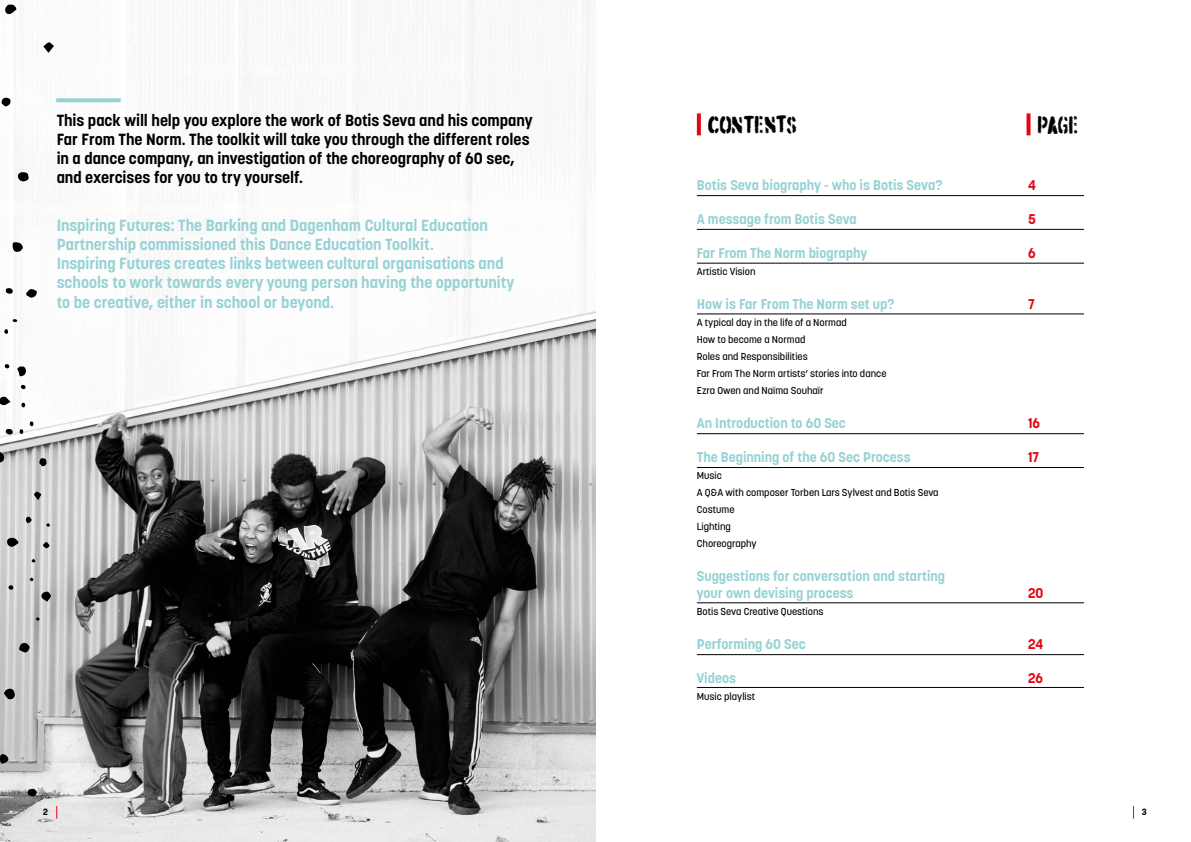
<style>
.page{position:relative;width:1191px;height:842px;background:#fff}
.page>*{position:absolute;margin:0;border:0;box-sizing:border-box;transform-origin:0 0}
._2ND_Header_18pt_-_2{font:24px "Dirtstorm";letter-spacing:-.02em;color:#000}
._2ND_Header_18pt_-_2-2{font:700 16px/19.2px "Korolev";letter-spacing:-.005em;color:#97d2d4}
._2ND_Header_18pt_-_2-3{font:700 16px/19.2px "Korolev";letter-spacing:-.005em;color:#000}
.Main_Text{font:700 14px "Korolev";color:#97d2d4}
.Main_Text-2{font:700 14px "Korolev";color:#e30613}
.Main_Text-3{font:500 10px "Korolev";color:#000}
.t1{font:700 9px "Korolev";color:#000}
</style>
<div class="page">
<img style="left:0;top:0;width:595px;height:842px">
<hr style="left:697px;top:195px;width:387px;height:1px;background:#000">
<hr style="left:697px;top:229px;width:387px;height:1px;background:#000">
<hr style="left:697px;top:263px;width:387px;height:1px;background:#000">
<hr style="left:697px;top:314px;width:387px;height:1px;background:#000">
<hr style="left:697px;top:433px;width:387px;height:1px;background:#000">
<hr style="left:697px;top:467px;width:387px;height:1px;background:#000">
<hr style="left:697px;top:602px;width:387px;height:1px;background:#000">
<hr style="left:697px;top:654px;width:387px;height:1px;background:#000">
<hr style="left:697px;top:687px;width:387px;height:1px;background:#000">
<svg style="left:39px;top:458px;width:8px;height:9px"></svg>
<svg style="left:8px;top:585px;width:5px;height:5px"></svg>
<svg style="left:4px;top:329px;width:4px;height:5px"></svg>
<svg style="left:21px;top:403px;width:4px;height:5px"></svg>
<svg style="left:30px;top:421px;width:4px;height:5px"></svg>
<svg style="left:19px;top:429px;width:4px;height:5px"></svg>
<svg style="left:43px;top:542px;width:6px;height:7px"></svg>
<svg style="left:36px;top:617px;width:4px;height:4px"></svg>
<svg style="left:46px;top:523px;width:4px;height:4px"></svg>
<svg style="left:32px;top:559px;width:3px;height:4px"></svg>
<svg style="left:21px;top:385px;width:5px;height:4px"></svg>
<svg style="left:5px;top:364px;width:4px;height:5px"></svg>
<svg style="left:13px;top:319px;width:4px;height:3px"></svg>
<svg style="left:6px;top:429px;width:7px;height:6px"></svg>
<svg style="left:6px;top:288px;width:7px;height:6px"></svg>
<svg style="left:0;top:452px;width:4px;height:11px"></svg>
<svg style="left:4px;top:687px;width:11px;height:13px"></svg>
<svg style="left:5px;top:4px;width:11px;height:11px"></svg>
<svg style="left:19px;top:642px;width:11px;height:10px"></svg>
<svg style="left:17px;top:171px;width:13px;height:11px"></svg>
<svg style="left:17px;top:366px;width:9px;height:10px"></svg>
<svg style="left:41px;top:592px;width:10px;height:10px"></svg>
<svg style="left:27px;top:789px;width:10px;height:8px"></svg>
<svg style="left:7px;top:538px;width:11px;height:9px"></svg>
<svg style="left:26px;top:517px;width:6px;height:6px"></svg>
<svg style="left:12px;top:242px;width:11px;height:11px"></svg>
<svg style="left:43px;top:42px;width:11px;height:11px"></svg>
<svg style="left:26px;top:289px;width:11px;height:9px"></svg>
<svg style="left:0;top:753px;width:9px;height:10px"></svg>
<svg style="left:0;top:396px;width:11px;height:9px"></svg>
<svg style="left:2px;top:98px;width:9px;height:9px"></svg>
<svg style="left:34px;top:491px;width:7px;height:9px"></svg>
<svg style="left:56px;top:806px;width:1px;height:13px"></svg>
<svg style="left:1133px;top:806px;width:1px;height:13px"></svg>
<svg style="left:56px;top:98px;width:65px;height:4px"></svg>
<svg style="left:697px;top:113px;width:4px;height:22px"></svg>
<svg style="left:1026px;top:113px;width:4px;height:22px"></svg>
<p class="_2ND_Header_18pt_-_2-3" style="left:57px;top:111px;width:477px">This pack will help you explore the work of Botis Seva and his company Far From The Norm. The toolkit will take you through the different roles in a dance company, an investigation of the choreography of 60 sec, and exercises for you to try yourself.</p>
<p class="_2ND_Header_18pt_-_2-2" style="left:57px;top:216px;width:459px">Inspiring Futures: The Barking and Dagenham Cultural Education Partnership commissioned this Dance Education Toolkit.<br>Inspiring Futures creates links between cultural organisations and schools to work towards every young person having the opportunity to be creative, either in school or beyond.</p>
<p class="_2ND_Header_18pt_-_2" style="left:707px;top:109px;width:90px">CONTENTS</p>
<p class="_2ND_Header_18pt_-_2" style="left:1037px;top:109px;width:42px">PAGE</p>
<p class="Main_Text" style="left:697px;top:177px;width:247px">Botis Seva biography - who is Botis Seva?</p>
<p class="Main_Text-2" style="left:1028px;top:177px;width:9px">4</p>
<p class="Main_Text" style="left:697px;top:211px;width:161px">A message from Botis Seva</p>
<p class="Main_Text-2" style="left:1028px;top:211px;width:9px">5</p>
<p class="Main_Text" style="left:697px;top:245px;width:172px">Far From The Norm biography</p>
<p class="Main_Text-2" style="left:1028px;top:245px;width:9px">6</p>
<p class="Main_Text-3" style="left:697px;top:266px;width:60px">Artistic Vision</p>
<p class="Main_Text" style="left:697px;top:296px;width:199px">How is Far From The Norm set up?</p>
<p class="Main_Text-2" style="left:1028px;top:296px;width:8px">7</p>
<p class="Main_Text-3" style="left:697px;top:317px;width:151px">A typical day in the life of a Normad</p>
<p class="Main_Text-3" style="left:697px;top:334px;width:110px">How to become a Normad</p>
<p class="Main_Text-3" style="left:697px;top:351px;width:112px">Roles and Responsibilities</p>
<p class="Main_Text-3" style="left:697px;top:368px;width:191px">Far From The Norm artists’ stories into dance</p>
<p class="Main_Text-3" style="left:697px;top:385px;width:128px">Ezra Owen and Naïma Souhaïr</p>
<p class="Main_Text" style="left:697px;top:415px;width:151px">An Introduction to 60 Sec</p>
<p class="Main_Text-2" style="left:1028px;top:415px;width:14px">16</p>
<p class="Main_Text" style="left:697px;top:449px;width:215px">The Beginning of the 60 Sec Process</p>
<p class="Main_Text-2" style="left:1028px;top:449px;width:13px">17</p>
<p class="Main_Text-3" style="left:697px;top:470px;width:27px">Music</p>
<p class="Main_Text-3" style="left:697px;top:487px;width:243px">A Q&amp;A with composer Torben Lars Sylvest and Botis Seva</p>
<p class="Main_Text-3" style="left:697px;top:504px;width:39px">Costume</p>
<p class="Main_Text-3" style="left:697px;top:521px;width:36px">Lighting</p>
<p class="Main_Text-3" style="left:697px;top:538px;width:61px">Choreography</p>
<p class="Main_Text" style="left:697px;top:568px;width:250px">Suggestions for conversation and starting</p>
<p class="Main_Text" style="left:697px;top:585px;width:158px">your own devising process</p>
<p class="Main_Text-2" style="left:1028px;top:585px;width:17px">20</p>
<p class="Main_Text-3" style="left:697px;top:606px;width:128px">Botis Seva Creative Questions</p>
<p class="Main_Text" style="left:697px;top:636px;width:110px">Performing 60 Sec</p>
<p class="Main_Text-2" style="left:1028px;top:636px;width:17px">24</p>
<p class="Main_Text" style="left:697px;top:670px;width:41px">Videos</p>
<p class="Main_Text-2" style="left:1028px;top:670px;width:16px">26</p>
<p class="Main_Text-3" style="left:697px;top:691px;width:60px">Music playlist</p>
<p class="t1" style="left:43px;top:806px;width:6px">2</p>
<p class="t1" style="left:1142px;top:806px;width:6px">3</p>
</div>
